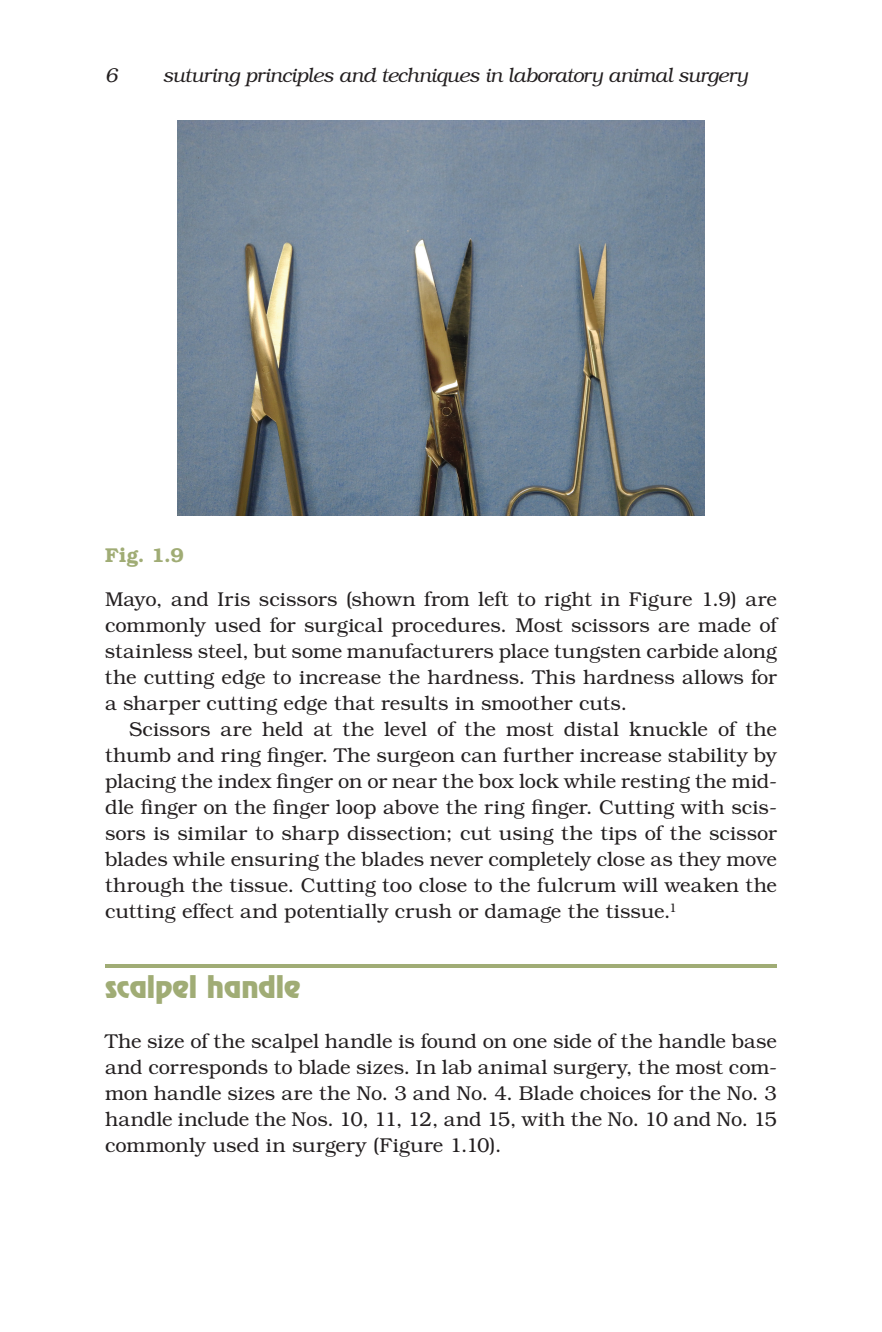
<style>
.page{position:relative;width:882px;height:1332px;background:#fff}
.page>*{position:absolute;margin:0;border:0;box-sizing:border-box;transform-origin:0 0}
.t1{font:28px "Revue Std";letter-spacing:-.005em;color:#a0ac75}
.t2{font:300 20px/26px "Bookman Std";letter-spacing:.005em;color:#231f20;text-align:justify}
.t3{font:italic 300 20px "Bookman Std";letter-spacing:-.02em;color:#231f20}
.t4{font:600 20px "Bookman Std";color:#a0ac75}
</style>
<div class="page">
<hr style="left:105px;top:964px;width:672px;height:4px;background:#a0ac75">
<img style="left:177px;top:120px;width:528px;height:396px">
<p class="t3" style="left:105px;top:64px;width:14px">6</p>
<p class="t3" style="left:162px;top:64px;width:587px">suturing principles and techniques in laboratory animal surgery</p>
<p class="t4" style="left:105px;top:543px;width:80px">Fig. 1.9</p>
<p class="t2" style="left:105px;top:586px;width:674px">Mayo, and Iris scissors (shown from left to right in Figure 1.9) are commonly used for surgical procedures. Most scissors are made of stainless steel, but some manufacturers place tungsten carbide along the cutting edge to increase the hardness. This hardness allows for a sharper cutting edge that results in smoother cuts.</p>
<p class="t2" style="left:105px;top:716px;width:674px;text-indent:24px">Scissors are held at the level of the most distal knuckle of the thumb and ring finger. The surgeon can further increase stability by placing the index finger on or near the box lock while resting the mid&shy;dle finger on the finger loop above the ring finger. Cutting with scis&shy;sors is similar to sharp dissection; cut using the tips of the scissor blades while ensuring the blades never completely close as they move through the tissue. Cutting too close to the fulcrum will weaken the cutting effect and potentially crush or damage the tissue.<sup>1</sup></p>
<h1 class="t1" style="left:105px;top:968px;width:197px">scalpel handle</h1>
<p class="t2" style="left:105px;top:1028px;width:674px">The size of the scalpel handle is found on one side of the handle base and corresponds to blade sizes. In lab animal surgery, the most com&shy;mon handle sizes are the No. 3 and No. 4. Blade choices for the No. 3 handle include the Nos. 10, 11, 12, and 15, with the No. 10 and No. 15 commonly used in surgery (Figure 1.10).</p>
</div>
